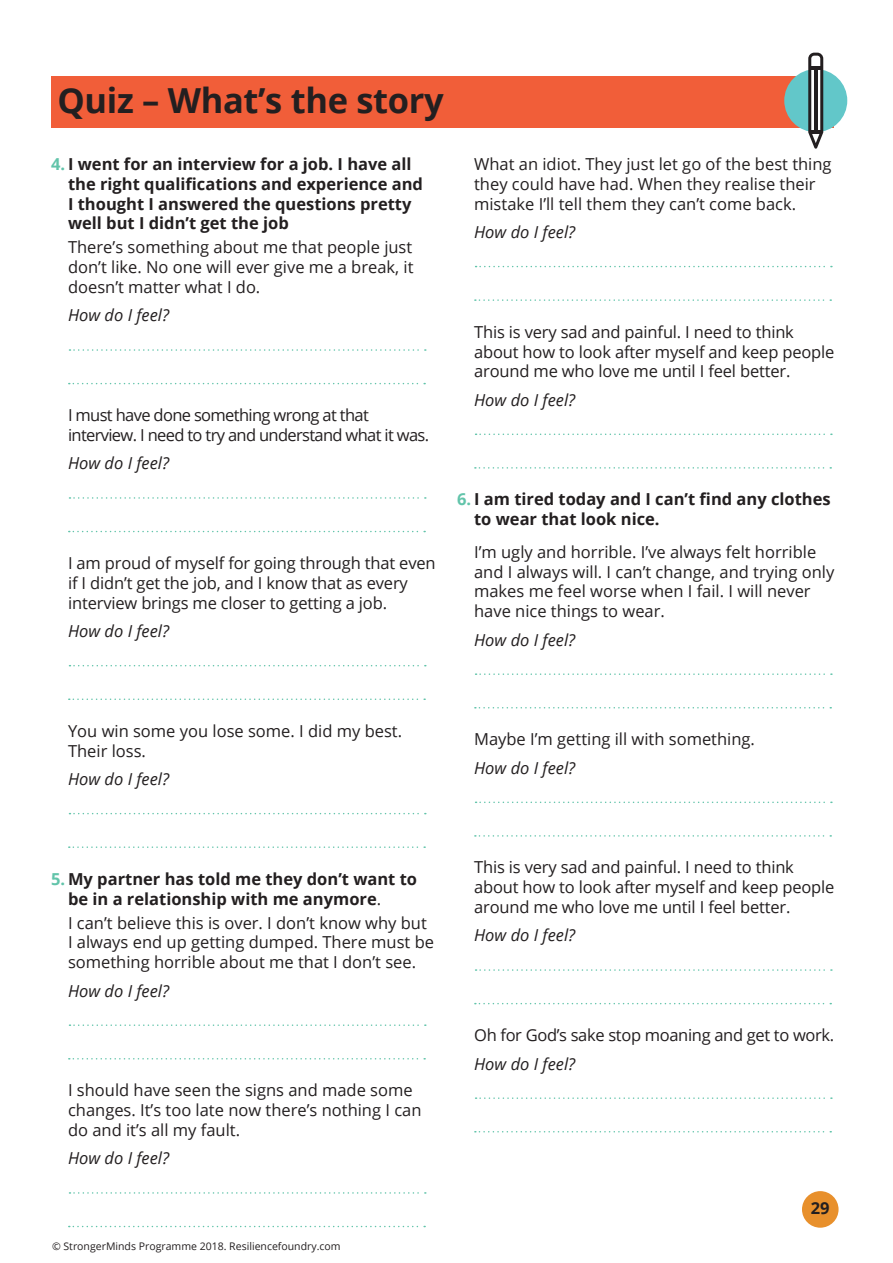
<style>
.page{position:relative;width:893px;height:1263px;background:#fff}
.page>*{position:absolute;margin:0;border:0;box-sizing:border-box;transform-origin:0 0}
.t1{font:700 34.5px "Open Sans";letter-spacing:-.01em;color:#231f20}
.t2{font:16.5px/19.8px "Open Sans";color:#231f20}
.t3{font:700 16.5px/19.8px "Open Sans";color:#231f20}
.t4{font:italic 16.5px "Open Sans";color:#231f20}
.t5{font:16.5px/19.8px "Open Sans";letter-spacing:-.04em;color:#231f20}
.t6{font:16.5px "Open Sans";letter-spacing:-.02em;color:#231f20}
.t7{font:10.5px "Open Sans";color:#231f20}
.s1{color:#62c4aa}
.s2{font-weight:400}
</style>
<div class="page">
<div style="left:802px;top:1191px;width:36px;height:37px;background:#e8902c;border-radius:50%"></div>
<div style="left:51px;top:76px;width:782px;height:51px;background:#f15e39"></div>
<div style="left:784px;top:69px;width:63px;height:63px;background:#62c7c9;border-radius:50%"></div>
<svg style="left:808px;top:53px;width:15px;height:96px"></svg>
<svg style="left:69px;top:349px;width:357px;height:2px"></svg>
<svg style="left:69px;top:383px;width:356px;height:1px"></svg>
<svg style="left:69px;top:497px;width:357px;height:2px"></svg>
<svg style="left:69px;top:531px;width:356px;height:1px"></svg>
<svg style="left:69px;top:665px;width:357px;height:1px"></svg>
<svg style="left:69px;top:698px;width:356px;height:2px"></svg>
<svg style="left:69px;top:813px;width:357px;height:1px"></svg>
<svg style="left:69px;top:846px;width:356px;height:2px"></svg>
<svg style="left:69px;top:1024px;width:357px;height:2px"></svg>
<svg style="left:69px;top:1058px;width:356px;height:1px"></svg>
<svg style="left:69px;top:1192px;width:357px;height:2px"></svg>
<svg style="left:69px;top:1226px;width:356px;height:1px"></svg>
<svg style="left:476px;top:266px;width:356px;height:1px"></svg>
<svg style="left:475px;top:299px;width:356px;height:2px"></svg>
<svg style="left:476px;top:433px;width:356px;height:2px"></svg>
<svg style="left:475px;top:467px;width:356px;height:2px"></svg>
<svg style="left:476px;top:673px;width:356px;height:2px"></svg>
<svg style="left:475px;top:707px;width:356px;height:1px"></svg>
<svg style="left:476px;top:801px;width:356px;height:2px"></svg>
<svg style="left:475px;top:835px;width:356px;height:2px"></svg>
<svg style="left:476px;top:969px;width:356px;height:2px"></svg>
<svg style="left:475px;top:1003px;width:356px;height:1px"></svg>
<svg style="left:476px;top:1097px;width:356px;height:2px"></svg>
<svg style="left:475px;top:1131px;width:356px;height:1px"></svg>
<h1 class="t1" style="left:57px;top:76px;width:388px">Quiz – What’s the story</h1>
<p class="t3" style="left:68px;top:154px;width:357px;text-indent:-17px"><span class="s1">4.</span> I went for an interview for a job. I have all the right qualifications and experience and I thought I answered the questions pretty well but I didn’t get the job</p>
<p class="t2" style="left:68px;top:237px;width:347px;text-align:justify">There’s something about me that people just don’t like. No one will ever give me a break, it doesn’t matter what I do.</p>
<p class="t4" style="left:68px;top:304px;width:103px">How do I feel?</p>
<p class="t5" style="left:68px;top:405px;width:363px">I must have done something wrong at that interview. I need to try and understand what it was.</p>
<p class="t4" style="left:68px;top:452px;width:103px">How do I feel?</p>
<p class="t2" style="left:68px;top:553px;width:369px">I am proud of myself for going through that even if I didn’t get the job, and I know that as every interview brings me closer to getting a job.</p>
<p class="t4" style="left:68px;top:620px;width:103px">How do I feel?</p>
<p class="t2" style="left:474px;top:154px;width:359px">What an idiot. They just let go of the best thing they could have had. When they realise their mistake I’ll tell them they can’t come back.</p>
<p class="t4" style="left:474px;top:221px;width:103px">How do I feel?</p>
<p class="t2" style="left:474px;top:321px;width:362px">This is very sad and painful. I need to think about how to look after myself and keep people around me who love me until I feel better.</p>
<p class="t4" style="left:474px;top:388px;width:103px">How do I feel?</p>
<p class="t3" style="left:474px;top:489px;width:358px;text-indent:-17px"><span class="s1">6.</span> I am tired today and I can’t find any clothes to wear that look nice.</p>
<p class="t2" style="left:474px;top:541px;width:362px">I’m ugly and horrible. I’ve always felt horrible and I always will. I can’t change, and trying only makes me feel worse when I fail. I will never have nice things to wear.</p>
<p class="t4" style="left:474px;top:628px;width:103px">How do I feel?</p>
<p class="t2" style="left:68px;top:720px;width:336px">You win some you lose some. I did my best.<br>Their loss.</p>
<p class="t4" style="left:68px;top:768px;width:103px">How do I feel?</p>
<p class="t3" style="left:68px;top:868px;width:351px;text-indent:-17px"><span class="s1">5.</span> My partner has told me they don’t want to be in a relationship with me anymore<span class="s2">.</span></p>
<p class="t2" style="left:68px;top:912px;width:368px">I can’t believe this is over. I don’t know why but<br>I always end up getting dumped. There must be something horrible about me that I don’t see.</p>
<p class="t4" style="left:68px;top:979px;width:103px">How do I feel?</p>
<p class="t2" style="left:68px;top:1080px;width:355px">I should have seen the signs and made some changes. It’s too late now there’s nothing I can do and it’s all my fault.</p>
<p class="t4" style="left:68px;top:1147px;width:103px">How do I feel?</p>
<p class="t7" style="left:52px;top:1239px;width:290px">© StrongerMinds Programme 2018. Resiliencefoundry.com</p>
<p class="t2" style="left:474px;top:729px;width:282px">Maybe I’m getting ill with something.</p>
<p class="t4" style="left:474px;top:756px;width:103px">How do I feel?</p>
<p class="t2" style="left:474px;top:857px;width:362px">This is very sad and painful. I need to think about how to look after myself and keep people around me who love me until I feel better.</p>
<p class="t4" style="left:474px;top:924px;width:103px">How do I feel?</p>
<p class="t6" style="left:474px;top:1024px;width:362px">Oh for God’s sake stop moaning and get to work.</p>
<p class="t4" style="left:474px;top:1052px;width:103px">How do I feel?</p>
<p class="t3" style="left:811px;top:1198px;width:20px">29</p>
</div>
